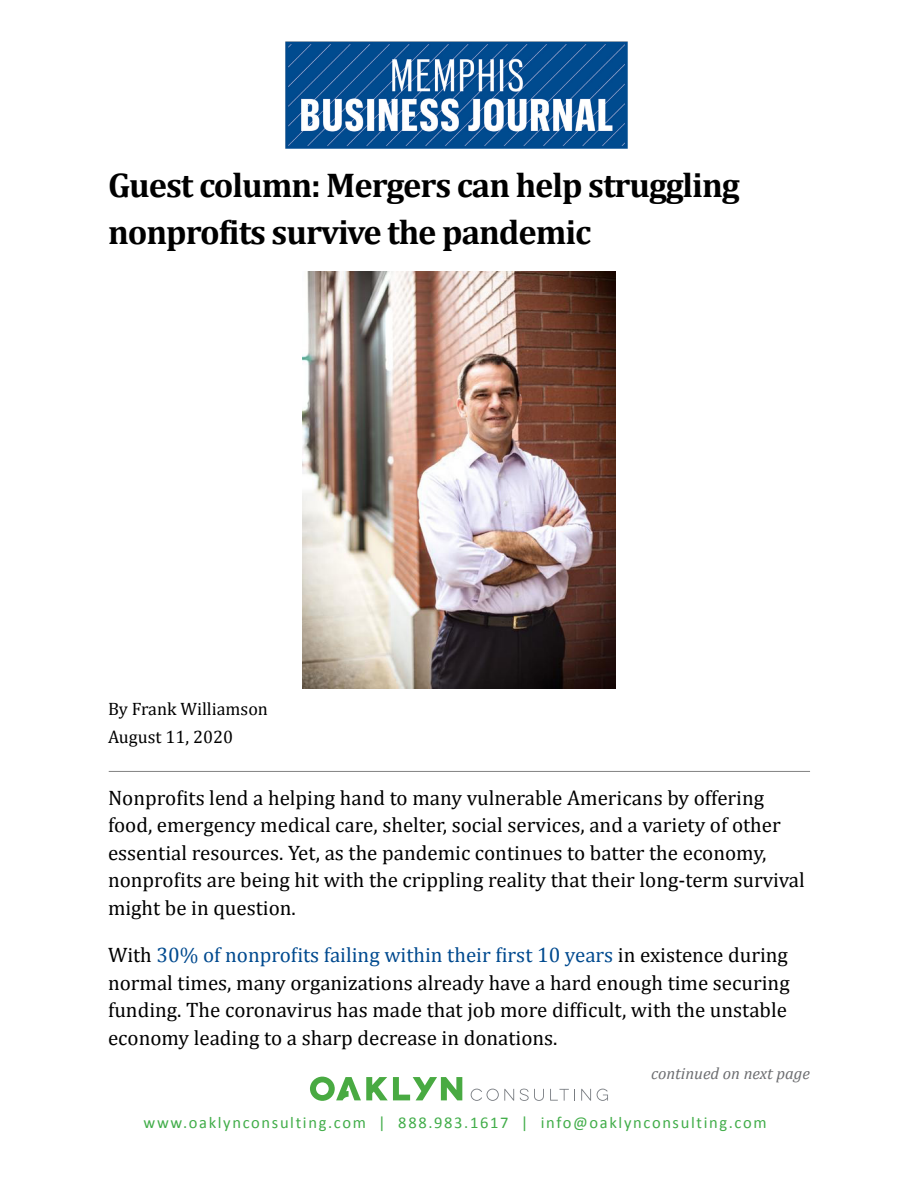
<style>
.page{position:relative;width:918px;height:1188px;background:#fff}
.page>*{position:absolute;margin:0;border:0;box-sizing:border-box;transform-origin:0 0}
.t1{font:700 34.5px/47.1px "Cambria";letter-spacing:-.03em;color:#000}
.t2{font:21px/27.5px "Cambria";color:#000}
.t3{font:18px/28.3px "Cambria";color:#000}
.t4{font:16.5px "Calibri";letter-spacing:.1em;color:#41ad49}
.t5{font:italic 16.5px "Cambria";color:#6d6e71}
.s1{color:#004a8f}
</style>
<div class="page">
<svg style="left:471px;top:1089px;width:43px;height:12px"></svg>
<svg style="left:520px;top:1089px;width:24px;height:12px"></svg>
<svg style="left:550px;top:1089px;width:25px;height:12px"></svg>
<svg style="left:581px;top:1089px;width:10px;height:12px"></svg>
<svg style="left:597px;top:1089px;width:11px;height:12px"></svg>
<svg style="left:310px;top:1077px;width:152px;height:24px"></svg>
<img style="left:285px;top:41px;width:343px;height:108px">
<img style="left:303px;top:272px;width:312px;height:417px">
<hr style="left:109px;top:771px;width:701px;height:1px;background:#828282">
<h1 class="t1" style="left:108px;top:160px;width:633px">Guest column: Mergers can help struggling nonprofits survive the pandemic</h1>
<p class="t3" style="left:108px;top:694px;width:161px">By Frank Williamson<br>August 11, 2020</p>
<p class="t2" style="left:108px;top:784px;width:698px">Nonprofits lend a helping hand to many vulnerable Americans by offering food, emergency medical care, shelter, social services, and a variety of other essential resources. Yet, as the pandemic continues to batter the economy, nonprofits are being hit with the crippling reality that their long-term survival might be in question.</p>
<p class="t2" style="left:108px;top:941px;width:683px">With <span class="s1">30% of nonprofits failing within their first 10 years</span> in existence during normal times, many organizations already have a hard enough time securing funding. The coronavirus has made that job more difficult, with the unstable economy leading to a sharp decrease in donations.</p>
<p class="t5" style="left:651px;top:1062px;width:160px">continued on next page</p>
<p class="t4" style="left:144px;top:1112px;width:625px">www.oaklynconsulting.com | 888.983.1617 | info@oaklynconsulting.com</p>
</div>
